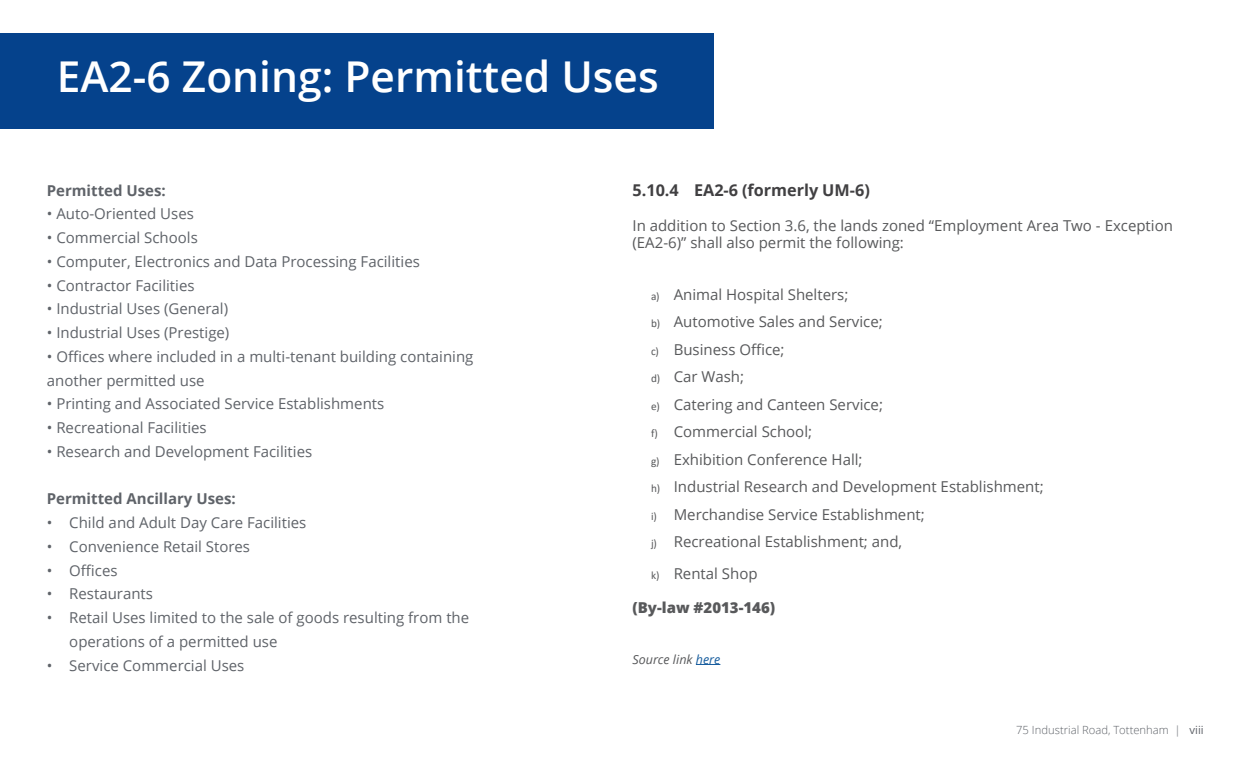
<style>
.page{position:relative;width:1260px;height:765px;background:#fff}
.page>*{position:absolute;margin:0;border:0;box-sizing:border-box;transform-origin:0 0}
.t1{font:600 42.5px "Open Sans";color:#fff}
.t2{font:700 16.25px "Open Sans";color:#414042}
.Heading_1{font:15px/23.8px "Open Sans";color:#5f6369}
.Body_Text{font:15px/17.5px "Open Sans";color:#58595b}
.Heading_1-2{font:700 15px "Open Sans";color:#5f6369}
.Body_Text-2{font:800 15px "Open Sans";color:#58595b}
.Body_Text-3{font:italic 12.5px "Open Sans";color:#58595b}
.t3{font:300 11.25px "Open Sans";color:#5f6369}
.s1{font-family:"Calibri";font-size:11.25px}
.s2{color:#175d9e}
.s3{font-weight:400;color:#94969c}
.s4{font-weight:400}
</style>
<div class="page">
<div style="left:0;top:33px;width:713px;height:96px;background:#05428c"></div>
<svg style="left:696px;top:664px;width:24px;height:1px"></svg>
<p class="t1" style="left:57px;top:47px;width:603px">EA2-6 Zoning: Permitted Uses</p>
<p class="Heading_1-2" style="left:47px;top:179px;width:121px">Permitted Uses:</p>
<p class="Heading_1" style="left:47px;top:202px;width:149px">• Auto-Oriented Uses</p>
<p class="Heading_1" style="left:47px;top:225px;width:153px">• Commercial Schools</p>
<p class="Heading_1" style="left:47px;top:249px;width:375px">• Computer, Electronics and Data Processing Facilities</p>
<p class="Heading_1" style="left:47px;top:273px;width:149px">• Contractor Facilities</p>
<p class="Heading_1" style="left:47px;top:297px;width:183px">• Industrial Uses (General)</p>
<p class="Heading_1" style="left:47px;top:320px;width:184px">• Industrial Uses (Prestige)</p>
<p class="Heading_1" style="left:47px;top:344px;width:428px">• Offices where included in a multi-tenant building containing</p>
<p class="Heading_1" style="left:47px;top:368px;width:159px">another permitted use</p>
<p class="Heading_1" style="left:47px;top:392px;width:339px">• Printing and Associated Service Establishments</p>
<p class="Heading_1" style="left:47px;top:415px;width:161px">• Recreational Facilities</p>
<p class="Heading_1" style="left:47px;top:439px;width:267px">• Research and Development Facilities</p>
<p class="Heading_1-2" style="left:47px;top:488px;width:191px">Permitted Ancillary Uses:</p>
<p class="Heading_1" style="left:47px;top:510px;width:261px">• Child and Adult Day Care Facilities</p>
<p class="Heading_1" style="left:47px;top:534px;width:205px">• Convenience Retail Stores</p>
<p class="Heading_1" style="left:47px;top:558px;width:72px">• Offices</p>
<p class="Heading_1" style="left:47px;top:582px;width:108px">• Restaurants</p>
<p class="Heading_1" style="left:69px;top:605px;width:401px;text-indent:-22px">• Retail Uses limited to the sale of goods resulting from the operations of a permitted use</p>
<p class="Heading_1" style="left:47px;top:653px;width:199px">• Service Commercial Uses</p>
<p class="t2" style="left:632px;top:179px;width:239px">5.10.4 EA2-6 (formerly UM-6)</p>
<p class="Body_Text" style="left:632px;top:216px;width:542px">In addition to Section 3.6, the lands zoned “Employment Area Two - Exception (EA2-6)” shall also permit the following:</p>
<p class="Body_Text" style="left:651px;top:285px;width:199px"><span class="s1">a)</span> Animal Hospital Shelters;</p>
<p class="Body_Text" style="left:651px;top:313px;width:233px"><span class="s1">b)</span> Automotive Sales and Service;</p>
<p class="Body_Text" style="left:651px;top:340px;width:135px"><span class="s1">c)</span> Business Office;</p>
<p class="Body_Text" style="left:651px;top:368px;width:94px"><span class="s1">d)</span> Car Wash;</p>
<p class="Body_Text" style="left:651px;top:395px;width:233px"><span class="s1">e)</span> Catering and Canteen Service;</p>
<p class="Body_Text" style="left:651px;top:423px;width:162px"><span class="s1">f)</span> Commercial School;</p>
<p class="Body_Text" style="left:651px;top:450px;width:213px"><span class="s1">g)</span> Exhibition Conference Hall;</p>
<p class="Body_Text" style="left:651px;top:478px;width:394px"><span class="s1">h)</span> Industrial Research and Development Establishment;</p>
<p class="Body_Text" style="left:651px;top:505px;width:275px"><span class="s1">i)</span> Merchandise Service Establishment;</p>
<p class="Body_Text" style="left:651px;top:533px;width:253px"><span class="s1">j)</span> Recreational Establishment; and,</p>
<p class="Body_Text" style="left:651px;top:564px;width:108px"><span class="s1">k)</span> Rental Shop</p>
<p class="Body_Text-2" style="left:632px;top:596px;width:144px">(By-law #2013-146)</p>
<p class="Body_Text-3" style="left:632px;top:650px;width:89px">Source link <span class="s2">here</span></p>
<p class="t3" style="left:1016px;top:722px;width:189px">75 Industrial Road, Tottenham <span class="s3">|</span> <span class="s4">viii</span></p>
</div>
